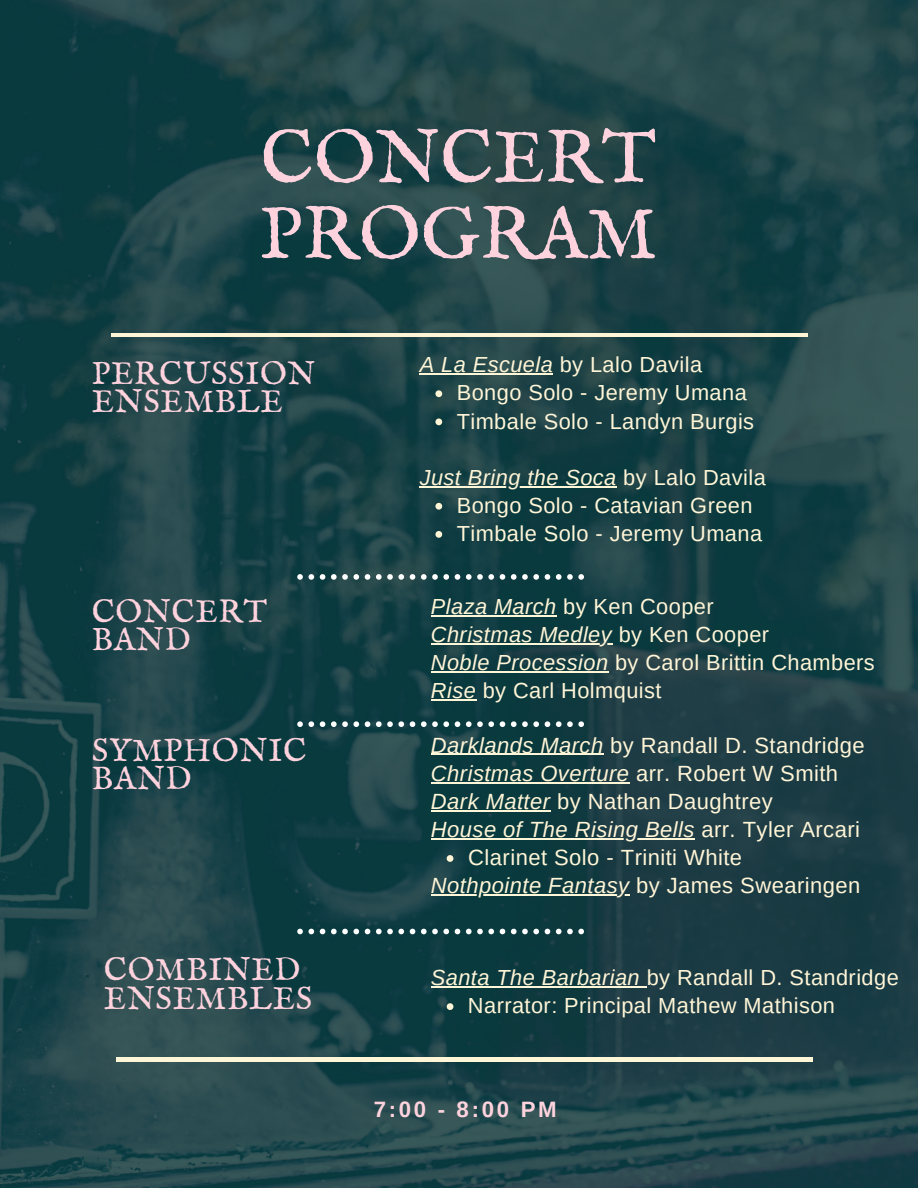
<style>
.page{position:relative;width:918px;height:1188px;background:#fff}
.page>*{position:absolute;margin:0;border:0;box-sizing:border-box;transform-origin:0 0}
.t1{font:74.7px/76.2px "IM FELL English SC";color:#ffd3de}
.t2{font:32.7px/28.3px "IM FELL English SC";letter-spacing:.02em;color:#ffd3de}
.t3{font:32.4px/28.2px "IM FELL English SC";letter-spacing:.02em;color:#ffd3de}
.t4{font:700 22.2px "Arimo";color:#ffd3de}
.t5{font:italic 22.05px "Arimo";letter-spacing:.02em;color:#fff5d7}
.t6{font:22.05px "Arimo";letter-spacing:.02em;color:#fff5d7}
.t7{font:21.75px "Arimo";letter-spacing:.02em;color:#fff5d7}
.t8{font:italic 21.75px "Arimo";letter-spacing:.02em;color:#fff5d7}
.s1{font-style:italic}
.s2{font-style:normal}
</style>
<div class="page">
<img style="left:0;top:0;width:918px;height:1188px">
<svg style="left:435px;top:390px;width:7px;height:7px"></svg>
<svg style="left:435px;top:418px;width:7px;height:7px"></svg>
<svg style="left:435px;top:503px;width:7px;height:7px"></svg>
<svg style="left:435px;top:531px;width:7px;height:7px"></svg>
<hr style="left:420px;top:373px;width:133px;height:2px;background:#fff5d7">
<hr style="left:420px;top:486px;width:197px;height:1px;background:#fff5d7">
<svg style="left:447px;top:855px;width:6px;height:7px"></svg>
<hr style="left:431px;top:754px;width:173px;height:1px;background:#fff5d7">
<hr style="left:431px;top:782px;width:198px;height:1px;background:#fff5d7">
<hr style="left:431px;top:810px;width:120px;height:1px;background:#fff5d7">
<hr style="left:431px;top:838px;width:264px;height:1px;background:#fff5d7">
<hr style="left:431px;top:894px;width:199px;height:2px;background:#fff5d7">
<svg style="left:447px;top:1003px;width:6px;height:7px"></svg>
<hr style="left:431px;top:986px;width:216px;height:2px;background:#fff5d7">
<hr style="left:431px;top:615px;width:126px;height:1px;background:#fff5d7">
<hr style="left:431px;top:643px;width:181px;height:1px;background:#fff5d7">
<hr style="left:431px;top:671px;width:178px;height:2px;background:#fff5d7">
<hr style="left:431px;top:700px;width:45px;height:1px;background:#fff5d7">
<hr style="left:111px;top:333px;width:696px;height:4px;background:#fff5d7">
<hr style="left:116px;top:1058px;width:696px;height:3px;background:#fff5d7">
<svg style="left:297px;top:574px;width:287px;height:6px"></svg>
<svg style="left:297px;top:721px;width:287px;height:6px"></svg>
<svg style="left:297px;top:929px;width:287px;height:5px"></svg>
<p class="t1" style="left:259px;top:124px;width:399px">CONCERT<br>PROGRAM</p>
<p class="t3" style="left:92px;top:361px;width:225px">PERCUSSION<br>ENSEMBLE</p>
<p class="t3" style="left:92px;top:599px;width:177px">CONCERT<br>BAND</p>
<p class="t2" style="left:92px;top:738px;width:216px">SYMPHONIC<br>BAND</p>
<p class="t3" style="left:104px;top:958px;width:198px">COMBINED</p>
<p class="t3" style="left:104px;top:986px;width:210px">ENSEMBLES</p>
<p class="t7" style="left:420px;top:353px;width:284px"><span class="s1">A La Escuela</span> by Lalo Davila</p>
<p class="t7" style="left:457px;top:381px;width:292px">Bongo Solo - Jeremy Umana</p>
<p class="t7" style="left:457px;top:409px;width:299px">Timbale Solo - Landyn Burgis</p>
<p class="t8" style="left:420px;top:465px;width:348px">Just Bring the Soca <span class="s2">by Lalo Davila</span></p>
<p class="t7" style="left:457px;top:493px;width:297px">Bongo Solo - Catavian Green</p>
<p class="t7" style="left:457px;top:521px;width:307px">Timbale Solo - Jeremy Umana</p>
<p class="t7" style="left:431px;top:594px;width:284px"><span class="s1">Plaza March</span> by Ken Cooper</p>
<p class="t8" style="left:431px;top:623px;width:340px">Christmas Medley <span class="s2">by Ken Cooper</span></p>
<p class="t7" style="left:431px;top:651px;width:445px"><span class="s1">Noble Procession</span> by Carol Brittin Chambers</p>
<p class="t7" style="left:431px;top:679px;width:232px"><span class="s1">Rise</span> by Carl Holmquist</p>
<p class="t6" style="left:431px;top:733px;width:435px"><span class="s1">Darklands March</span> by Randall D. Standridge</p>
<p class="t5" style="left:431px;top:761px;width:409px">Christmas Overture <span class="s2">arr. Robert W Smith</span></p>
<p class="t6" style="left:431px;top:789px;width:343px"><span class="s1">Dark Matter</span> by Nathan Daughtrey</p>
<p class="t5" style="left:431px;top:817px;width:431px">House of The Rising Bells <span class="s2">arr. Tyler Arcari</span></p>
<p class="t5" style="left:431px;top:873px;width:431px">Nothpointe Fantasy <span class="s2">by James Swearingen</span></p>
<p class="t6" style="left:468px;top:845px;width:275px">Clarinet Solo - Triniti White</p>
<p class="t7" style="left:431px;top:966px;width:469px"><span class="s1">Santa The Barbarian</span> by Randall D. Standridge</p>
<p class="t7" style="left:468px;top:994px;width:369px">Narrator: Principal Mathew Mathison</p>
<p class="t4" style="left:374px;top:1097px;width:185px">7:00 - 8:00 PM</p>
</div>
